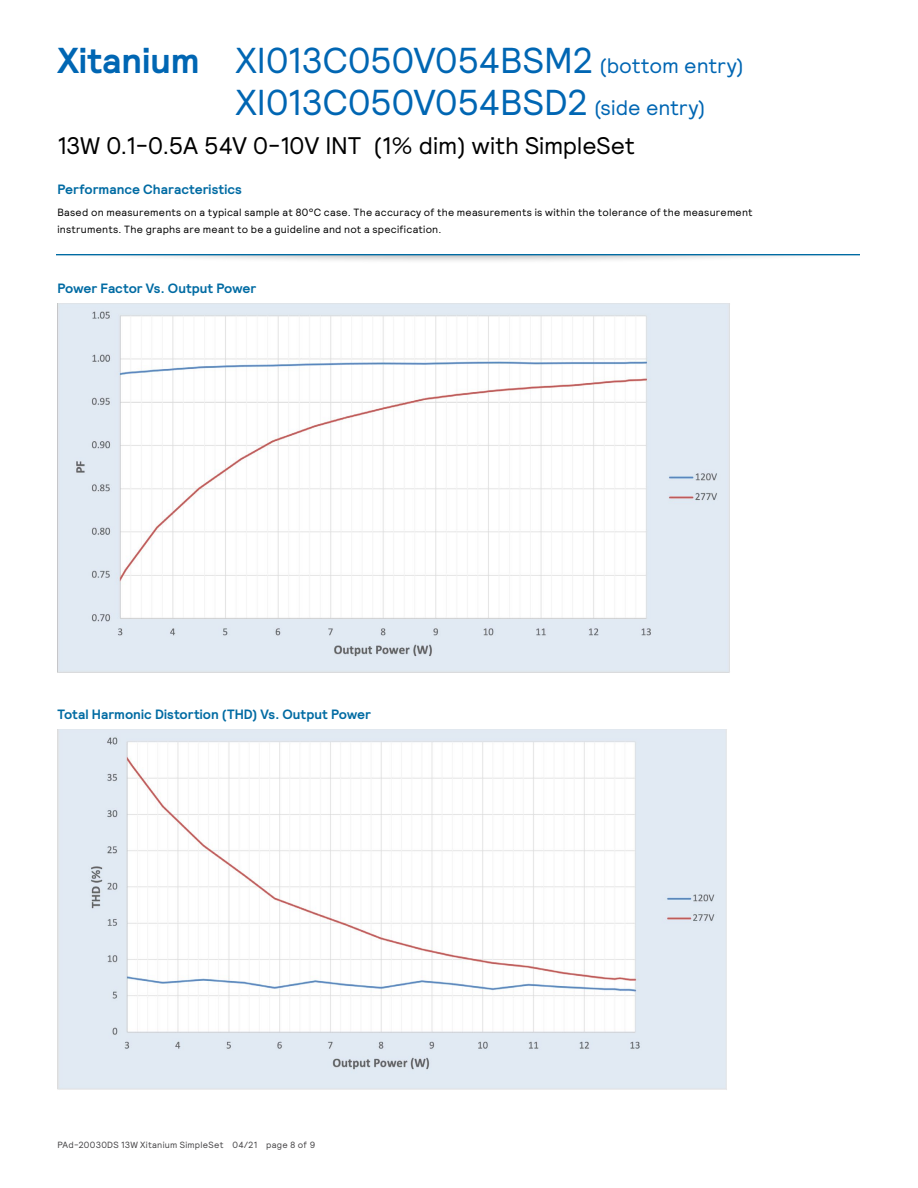
<style>
.page{position:relative;width:918px;height:1188px;background:#fff}
.page>*{position:absolute;margin:0;border:0;box-sizing:border-box;transform-origin:0 0}
.t1{font:36px/42px "Signify Relative";letter-spacing:-.01em;color:#0066b3}
.t2{font:24px "Signify Relative";letter-spacing:-.01em;color:#000}
.t3{font:700 13.5px "Signify Relative";color:#006ba3}
.t4{font:10.5px/16.5px "Signify Relative";letter-spacing:.025em;color:#000}
.t5{font:9px "Signify Relative";letter-spacing:.03em;color:#464547}
.s1{font-weight:700}
.s2{font-size:21px}
</style>
<div class="page">
<img style="left:58px;top:304px;width:672px;height:369px">
<img style="left:57px;top:729px;width:670px;height:361px">
<div style="left:36px;top:243px;width:845px;height:21px;background:#000;opacity:.3"></div>
<hr style="left:56px;top:254px;width:805px;height:1px;background:#006ba3">
<div style="left:24px;top:236px;width:869px;height:18px;background:#fff"></div>
<div style="left:0;top:236px;width:56px;height:36px;background:#fff"></div>
<div style="left:861px;top:236px;width:57px;height:36px;background:#fff"></div>
<h1 class="t1" style="left:235px;top:38px;width:510px;text-indent:-178px"><span class="s1">Xitanium</span> XI013C050V054BSM2 <span class="s2">(bottom entry)<br></span>XI013C050V054BSD2 <span class="s2">(side entry)</span></h1>
<h2 class="t2" style="left:57px;top:130px;width:579px">13W 0.1-0.5A 54V 0-10V INT (1% dim) with SimpleSet</h2>
<p class="t3" style="left:57px;top:180px;width:186px">Performance Characteristics</p>
<p class="t4" style="left:57px;top:204px;width:697px">Based on measurements on a typical sample at 80°C case. The accuracy of the measurements is within the tolerance of the measurement instruments. The graphs are meant to be a guideline and not a specification.</p>
<p class="t3" style="left:57px;top:279px;width:201px">Power Factor Vs. Output Power</p>
<p class="t3" style="left:57px;top:705px;width:315px">Total Harmonic Distortion (THD) Vs. Output Power</p>
<p class="t5" style="left:57px;top:1139px;width:260px">PAd-20030DS 13W Xitanium SimpleSet 04/21 page 8 of 9</p>
</div>
